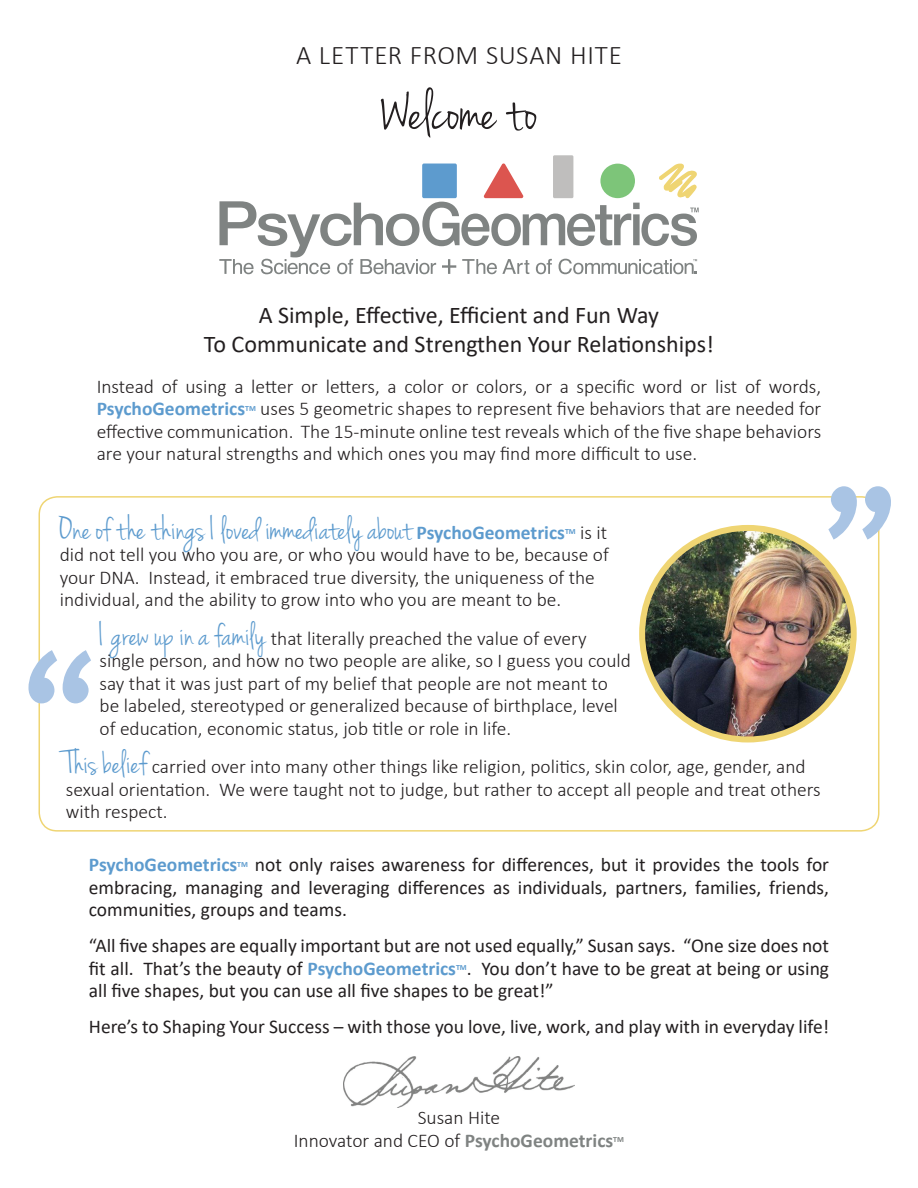
<style>
.page{position:relative;width:918px;height:1188px;background:#fff}
.page>*{position:absolute;margin:0;border:0;box-sizing:border-box;transform-origin:0 0}
.t1{font:60px "Jenna Sue";color:#231f20}
.t2{font:34.5px "Jenna Sue";color:#5d9bce}
.t3{font:300 27px "Calibri";letter-spacing:.025em;color:#231f20}
.t4{font:24px/28.8px "Calibri";color:#231f20;text-align:center}
.t5{font:300 19.5px/22.5px "Calibri";color:#231f20}
.t6{font:19.5px/22.5px "Calibri";color:#231f20}
.t7{font:700 19.5px "Calibri";color:#5d9bce}
.t8{font:700 7.8px "Calibri";color:#5d9bce}
.t9{font:700 7.8px "Calibri";color:#7f8382}
.s1{font-family:"Calibri";font-weight:700;font-size:19.5px}
.s2{font-family:"Jenna Sue";font-weight:400;font-size:34.5px;color:#5d9bce}
.s3{font-weight:700;color:#5d9bce}
.s4{font-weight:700;color:#7f8382}
</style>
<div class="page">
<div style="left:39px;top:496px;width:840px;height:336px;border:2px solid #efd573;border-radius:18px"></div>
<img style="left:344px;top:1056px;width:230px;height:52px">
<svg style="left:28px;top:650px;width:63px;height:53px"></svg>
<svg style="left:828px;top:486px;width:63px;height:54px"></svg>
<img style="left:642px;top:528px;width:212px;height:212px;border-radius:106px">
<div style="left:639px;top:525px;width:218px;height:217px;border:6px solid #efd573;border-radius:50%"></div>
<div style="left:553px;top:155px;width:20px;height:43px;background:#bfbebd;border-radius:2px"></div>
<svg style="left:219px;top:163px;width:480px;height:111px"></svg>
<h3 class="t3" style="left:296px;top:38px;width:327px">A LETTER FROM SUSAN HITE</h3>
<h1 class="t1" style="left:380px;top:77px;width:159px">Welcome to</h1>
<p class="t4" style="left:204px;top:300px;width:512px">A Simple, Effective, Efficient and Fun Way<br>To Communicate and Strengthen Your Relationships!</p>
<p class="t5" style="left:97px;top:375px;width:726px">Instead of using a letter or letters, a color or colors, or a specific word or list of words,</p>
<p class="t7" style="left:97px;top:395px;width:150px">PsychoGeometrics</p>
<p class="t8" style="left:245px;top:403px;width:12px">TM</p>
<p class="t5" style="left:97px;top:398px;width:726px;text-align:justify;text-indent:164px">uses 5 geometric shapes to represent five behaviors that are needed for effective communication. The 15-minute online test reveals which of the five shape behaviors are your natural strengths and which ones you may find more difficult to use.</p>
<h2 class="t2" style="left:60px;top:509px;width:507px">One of the things I loved immediately about <span class="s1">PsychoGeometrics</span></h2>
<p class="t5" style="left:60px;top:521px;width:551px;text-indent:520px">is it did not tell you who you are, or who you would have to be, because of your DNA. Instead, it embraced true diversity, the uniqueness of the individual, and the ability to grow into who you are meant to be.</p>
<p class="t5" style="left:100px;top:627px;width:533px"><span class="s2">I grew up in a family</span> that literally preached the value of every single person, and how no two people are alike, so I guess you could say that it was just part of my belief that people are not meant to be labeled, stereotyped or generalized because of birthplace, level of education, economic status, job title or role in life.</p>
<p class="t5" style="left:66px;top:755px;width:756px"><span class="s2">This belief</span> carried over into many other things like religion, politics, skin color, age, gender, and sexual orientation. We were taught not to judge, but rather to accept all people and treat others with respect.</p>
<p class="t8" style="left:565px;top:526px;width:12px">TM</p>
<p class="t6" style="left:89px;top:853px;width:742px;text-align:justify;text-indent:166px">not only raises awareness for differences, but it provides the tools for embracing, managing and leveraging differences as individuals, partners, families, friends, communities, groups and teams.</p>
<p class="t6" style="left:89px;top:934px;width:742px">“All five shapes are equally important but are not used equally,” Susan says. “One size does not fit all. That’s the beauty of <span class="s3">PsychoGeometrics</span></p>
<p class="t7" style="left:89px;top:851px;width:150px">PsychoGeometrics</p>
<p class="t8" style="left:237px;top:859px;width:12px">TM</p>
<p class="t6" style="left:89px;top:957px;width:742px;text-indent:378px">. You don’t have to be great at being or using all five shapes, but you can use all five shapes to be great!”</p>
<p class="t6" style="left:89px;top:1015px;width:742px">Here’s to Shaping Your Success – with those you love, live, work, and play with in everyday life!</p>
<p class="t8" style="left:456px;top:962px;width:12px">TM</p>
<p class="t5" style="left:294px;top:1106px;width:321px;text-align:center">Susan Hite<br>Innovator and CEO of <span class="s4">PsychoGeometrics</span></p>
<p class="t9" style="left:613px;top:1134px;width:12px">TM</p>
</div>
